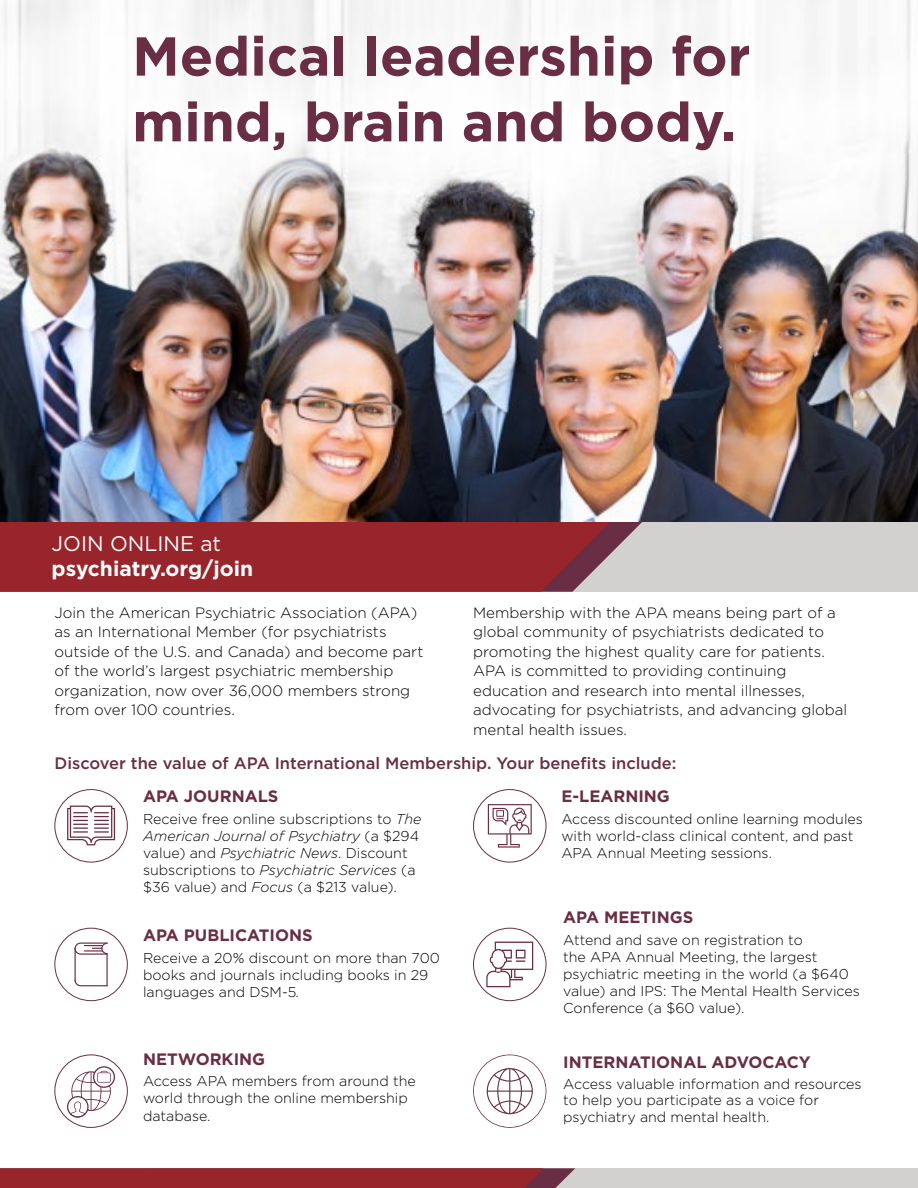
<style>
.page{position:relative;width:918px;height:1188px;background:#fff}
.page>*{position:absolute;margin:0;border:0;box-sizing:border-box;transform-origin:0 0}
.t1{font:700 54.75px/65.7px "Gotham";color:#692e44}
.t2{font:700 21px "Gotham";color:#fff}
.t3{font:21px "Gotham";color:#fff}
.t4{font:700 16.5px "Gotham";color:#692e44}
.t5{font:500 16.5px "Gotham";color:#692e44}
.t6{font:300 15px/19.5px "Gotham";color:#000}
.t7{font:300 14.25px/17.1px "Gotham";color:#000}
.s1{font-style:italic}
.s2{font-family:"Gotham Narrow"}
.s3{font-family:"Gotham Narrow";font-style:italic}
</style>
<div class="page">
<div style="left:54px;top:789px;width:74px;height:73px;border:1px solid #692e44;border-radius:50%"></div>
<svg style="left:67px;top:806px;width:48px;height:39px"></svg>
<div style="left:473px;top:789px;width:73px;height:73px;border:1px solid #692e44;border-radius:50%"></div>
<svg style="left:488px;top:804px;width:44px;height:44px"></svg>
<div style="left:473px;top:928px;width:73px;height:73px;border:1px solid #692e44;border-radius:50%"></div>
<svg style="left:486px;top:942px;width:47px;height:45px"></svg>
<div style="left:54px;top:928px;width:74px;height:73px;border:1px solid #692e44;border-radius:50%"></div>
<svg style="left:75px;top:981px;width:31px;height:5px"></svg>
<svg style="left:75px;top:943px;width:33px;height:12px"></svg>
<hr style="left:75px;top:948px;width:1px;height:33px;background:#692e44">
<hr style="left:106px;top:953px;width:2px;height:33px;background:#692e44">
<svg style="left:67px;top:1066px;width:48px;height:52px"></svg>
<div style="left:54px;top:1055px;width:74px;height:73px;border:1px solid #692e44;border-radius:50%"></div>
<svg style="left:473px;top:1055px;width:73px;height:73px"></svg>
<div style="left:214px;top:521px;width:704px;height:71px;background:#d2d1cf"></div>
<svg style="left:611px;top:522px;width:31px;height:31px"></svg>
<svg style="left:0;top:522px;width:611px;height:70px;background:#96282e"></svg>
<div style="left:146px;top:1168px;width:772px;height:20px;background:#d2d1cf"></div>
<svg style="left:0;top:1168px;width:575px;height:20px;background:#962930"></svg>
<img style="left:0;top:0;width:918px;height:522px">
<h1 class="t1" style="left:132px;top:23px;width:620px">Medical leadership for mind, brain and body.</h1>
<h2 class="t3" style="left:52px;top:530px;width:171px">JOIN ONLINE at</h2>
<h2 class="t2" style="left:52px;top:555px;width:203px">psychiatry.org/join</h2>
<p class="t6" style="left:54px;top:602px;width:370px">Join the American Psychiatric Association (APA) as an International Member (for psychiatrists outside of the U.S. and Canada) and become part of the world’s largest psychiatric membership organization, now over 36,000 members strong from over 100 countries.</p>
<p class="t6" style="left:473px;top:602px;width:376px">Membership with the APA means being part of a global community of psychiatrists dedicated to promoting the highest quality care for patients.<br>APA is committed to providing continuing education and research into mental illnesses, advocating for psychiatrists, and advancing global mental health issues.</p>
<p class="t5" style="left:54px;top:752px;width:624px">Discover the value of APA International Membership. Your benefits include:</p>
<p class="t4" style="left:143px;top:786px;width:137px">APA JOURNALS</p>
<p class="t7" style="left:143px;top:810px;width:280px">Receive free online subscriptions to <span class="s1">The American Journal of Psychiatry</span> (a $294 value) and <span class="s1">Psychiatric News</span>. Discount subscriptions to <span class="s1">Psychiatric Services</span> (a $36 value) and <span class="s1">Focus</span> (a $213 value)<span class="s2">.</span></p>
<p class="t4" style="left:143px;top:924px;width:171px">APA PUBLICATIONS</p>
<p class="t7" style="left:143px;top:949px;width:298px">Receive a 20% discount on more than 700 books and journals including books in 29 languages and DSM-5<span class="s3">.</span></p>
<p class="t4" style="left:143px;top:1048px;width:124px">NETWORKING</p>
<p class="t7" style="left:143px;top:1072px;width:274px">Access APA members from around the world through the online membership database.</p>
<p class="t4" style="left:561px;top:786px;width:110px">E-LEARNING</p>
<p class="t7" style="left:561px;top:810px;width:303px">Access discounted online learning modules with world-class clinical content, and past<br>APA Annual Meeting sessions.</p>
<p class="t4" style="left:563px;top:906px;width:132px">APA MEETINGS</p>
<p class="t7" style="left:563px;top:931px;width:298px">Attend and save on registration to<br>the APA Annual Meeting, the largest psychiatric meeting in the world (a $640 value) and IPS: The Mental Health Services Conference (a $60 value).</p>
<p class="t4" style="left:563px;top:1051px;width:249px">INTERNATIONAL ADVOCACY</p>
<p class="t7" style="left:563px;top:1075px;width:300px;line-height:16.5px">Access valuable information and resources to help you participate as a voice for psychiatry and mental health.</p>
</div>
